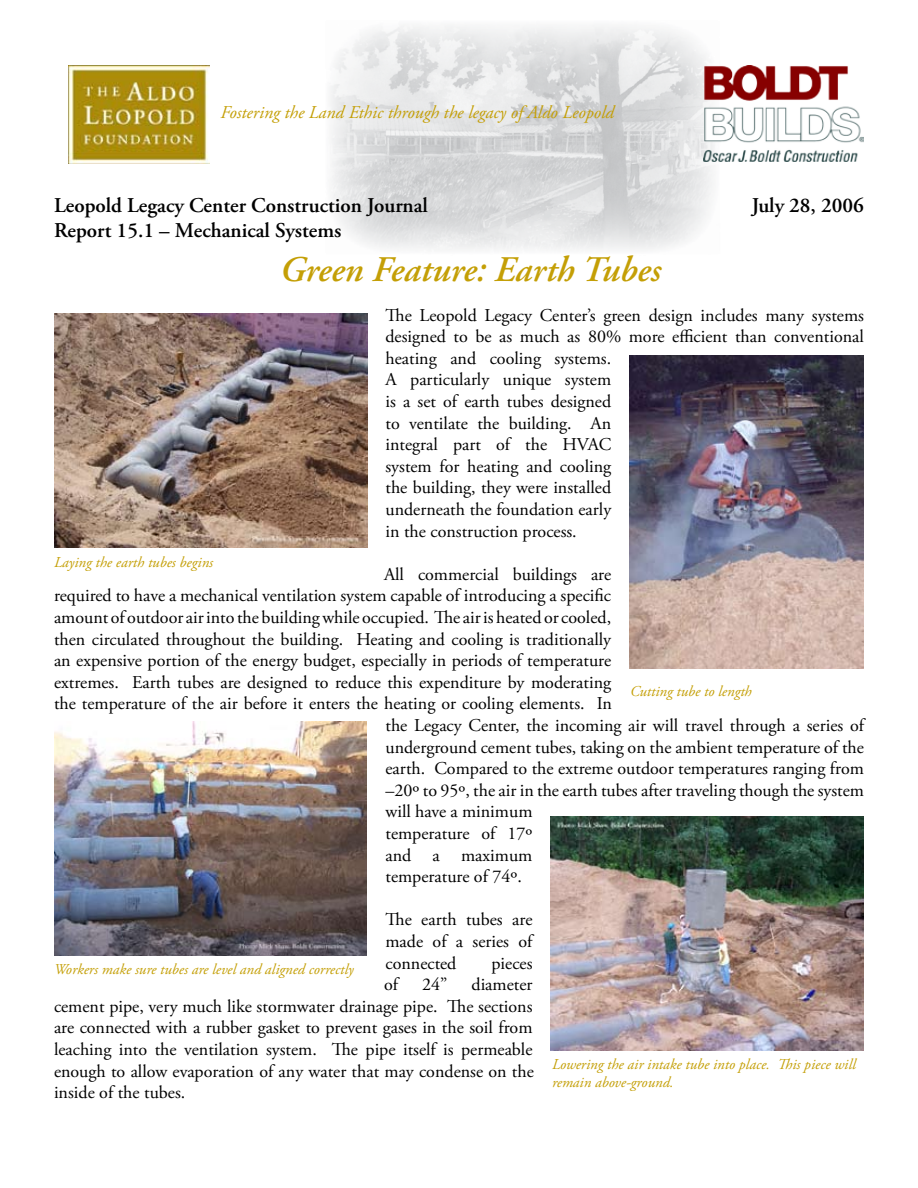
<style>
.page{position:relative;width:918px;height:1188px;background:#fff}
.page>*{position:absolute;margin:0;border:0;box-sizing:border-box;transform-origin:0 0}
.t1{font:italic 600 36px "Adobe Garamond Pro";color:#c49f06}
.t2{font:600 21px/25.2px "Adobe Garamond Pro";color:#000}
.t3{font:18px/21.6px "Adobe Garamond Pro";color:#000;text-align:justify}
.t4{font:italic 18px "Adobe Garamond Pro";color:#c49f06}
.t5{font:italic 15px/18px "Adobe Garamond Pro";color:#c49f06}
</style>
<div class="page">
<img style="left:330px;top:25px;width:393px;height:225px">
<img style="left:54px;top:313px;width:313px;height:235px">
<img style="left:69px;top:65px;width:140px;height:99px">
<img style="left:54px;top:722px;width:313px;height:234px">
<img style="left:550px;top:816px;width:314px;height:234px">
<img style="left:629px;top:356px;width:235px;height:313px">
<img style="left:704px;top:65px;width:160px;height:96px">
<p class="t4" style="left:220px;top:101px;width:395px">Fostering the Land Ethic through the legacy of Aldo Leopold</p>
<p class="t2" style="left:54px;top:193px;width:376px">Leopold Legacy Center Construction Journal<br>Report 15.1 – Mechanical Systems</p>
<p class="t2" style="left:752px;top:193px;width:114px">July 28, 2006</p>
<h1 class="t1" style="left:280px;top:249px;width:383px">Green Feature: Earth Tubes</h1>
<p class="t3" style="left:386px;top:305px;width:480px;text-align:left">The Leopold Legacy Center’s green design includes many systems designed to be as much as 80% more efficient than conventional heating and cooling systems.<br>A particularly unique system<br>is a set of earth tubes designed<br>to ventilate the building. An<br>integral part of the HVAC<br>system for heating and cooling<br>the building, they were installed<br>underneath the foundation early<br>in the construction process.</p>
<p class="t3" style="left:384px;top:564px;width:229px">All commercial buildings are</p>
<p class="t3" style="left:54px;top:586px;width:559px">required to have a mechanical ventilation system capable of introducing a specific</p>
<p class="t3" style="left:54px;top:607px;width:559px">amount of outdoor air into the building while occupied. The air is heated or cooled,</p>
<p class="t3" style="left:54px;top:629px;width:559px">then circulated throughout the building. Heating and cooling is traditionally</p>
<p class="t3" style="left:54px;top:650px;width:559px">an expensive portion of the energy budget, especially in periods of temperature</p>
<p class="t3" style="left:54px;top:672px;width:559px">extremes. Earth tubes are designed to reduce this expenditure by moderating</p>
<p class="t3" style="left:54px;top:694px;width:560px">the temperature of the air before it enters the heating or cooling elements. In</p>
<p class="t3" style="left:386px;top:715px;width:480px">the Legacy Center, the incoming air will travel through a series of</p>
<p class="t3" style="left:386px;top:737px;width:480px">underground cement tubes, taking on the ambient temperature of the</p>
<p class="t3" style="left:386px;top:758px;width:480px">earth. Compared to the extreme outdoor temperatures ranging from</p>
<p class="t3" style="left:386px;top:780px;width:480px">–20º to 95º, the air in the earth tubes after traveling though the system</p>
<p class="t3" style="left:386px;top:802px;width:149px">will have a minimum</p>
<p class="t3" style="left:386px;top:823px;width:149px">temperature of 17º</p>
<p class="t3" style="left:386px;top:845px;width:148px">and a maximum</p>
<p class="t3" style="left:386px;top:866px;width:138px">temperature of 74º.</p>
<p class="t3" style="left:386px;top:910px;width:149px">The earth tubes are made of a series of connected</p>
<p class="t5" style="left:54px;top:554px;width:161px">Laying the earth tubes begins</p>
<p class="t5" style="left:630px;top:683px;width:123px">Cutting tube to length</p>
<p class="t3" style="left:491px;top:953px;width:43px">pieces</p>
<p class="t5" style="left:54px;top:961px;width:301px">Workers make sure tubes are level and aligned correctly</p>
<p class="t3" style="left:54px;top:974px;width:481px;text-indent:418px">diameter cement pipe, very much like stormwater drainage pipe. The sections are connected with a rubber gasket to prevent gases in the soil from leaching into the ventilation system. The pipe itself is permeable enough to allow evaporation of any water that may condense on the inside of the tubes.</p>
<p class="t3" style="left:384px;top:974px;width:15px">of</p>
<p class="t3" style="left:422px;top:974px;width:27px">24”</p>
<p class="t5" style="left:552px;top:1056px;width:305px">Lowering the air intake tube into place. This piece will remain above-ground.</p>
</div>
